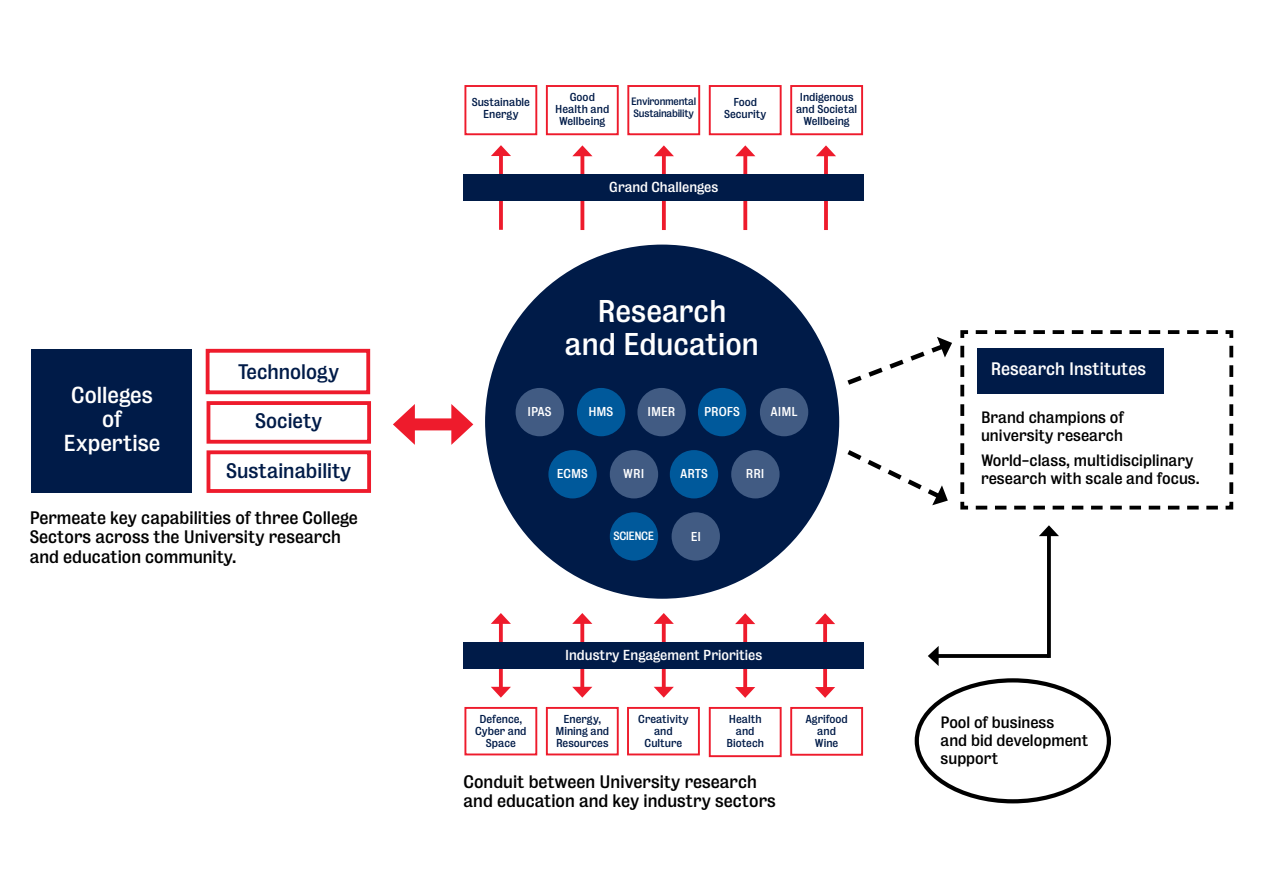
<style>
.page{position:relative;width:1263px;height:893px;background:#fff}
.page>*{position:absolute;margin:0;border:0;box-sizing:border-box;transform-origin:0 0}
.t1{font:28.65px/32.7px "Bureau Grot";color:#fff;text-align:center}
.t2{font:21.15px/24px "Bureau Grot";color:#fff;text-align:center}
.t3{font:19.2px "Bureau Grot";color:#001b48}
.t4{font:16.5px/19.5px "Bureau Grot";color:#000}
.t5{font:16.5px "Bureau Grot";color:#fff}
.t6{font:15px/18px "Bureau Grot";color:#000}
.t7{font:13.2px "Bureau Grot";color:#fff}
.t8{font:11.7px "Bureau Grot";color:#fff}
.t9{font:10.95px "Bureau Grot";letter-spacing:-.05em;color:#fff}
.t10{font:10.5px/12px "Bureau Grot";color:#001b48;text-align:center}
.t11{font:9.75px/12px "Bureau Grot";letter-spacing:-.025em;color:#001b48}
</style>
<div class="page">
<div style="left:709px;top:707px;width:73px;height:50px;background:#fff;border:2px solid #ee1b2c"></div>
<div style="left:627px;top:707px;width:73px;height:48px;background:#fff;border:2px solid #ee1b2c"></div>
<div style="left:546px;top:707px;width:73px;height:48px;background:#fff;border:2px solid #ee1b2c"></div>
<div style="left:464px;top:707px;width:73px;height:48px;background:#fff;border:2px solid #ee1b2c"></div>
<div style="left:464px;top:85px;width:73px;height:50px;background:#fff;border:2px solid #ee1b2c"></div>
<div style="left:546px;top:85px;width:73px;height:50px;background:#fff;border:2px solid #ee1b2c"></div>
<div style="left:627px;top:85px;width:73px;height:50px;background:#fff;border:2px solid #ee1b2c"></div>
<div style="left:709px;top:85px;width:73px;height:50px;background:#fff;border:2px solid #ee1b2c"></div>
<div style="left:790px;top:85px;width:73px;height:50px;background:#fff;border:2px solid #ee1b2c"></div>
<div style="left:790px;top:707px;width:73px;height:49px;background:#fff;border:2px solid #ee1b2c"></div>
<svg style="left:823px;top:624px;width:4px;height:63px"></svg>
<svg style="left:815px;top:613px;width:20px;height:11px"></svg>
<svg style="left:815px;top:687px;width:20px;height:11px"></svg>
<svg style="left:743px;top:624px;width:4px;height:63px"></svg>
<svg style="left:735px;top:613px;width:20px;height:11px"></svg>
<svg style="left:735px;top:687px;width:20px;height:11px"></svg>
<svg style="left:580px;top:624px;width:4px;height:63px"></svg>
<svg style="left:572px;top:613px;width:20px;height:11px"></svg>
<svg style="left:572px;top:687px;width:20px;height:11px"></svg>
<svg style="left:499px;top:624px;width:4px;height:63px"></svg>
<svg style="left:491px;top:613px;width:20px;height:11px"></svg>
<svg style="left:491px;top:687px;width:20px;height:11px"></svg>
<svg style="left:662px;top:624px;width:4px;height:63px"></svg>
<svg style="left:654px;top:613px;width:20px;height:11px"></svg>
<svg style="left:654px;top:687px;width:20px;height:11px"></svg>
<div style="left:463px;top:642px;width:401px;height:27px;background:#001b48"></div>
<hr style="left:499px;top:152px;width:4px;height:78px;background:#ee2737">
<svg style="left:491px;top:145px;width:20px;height:11px"></svg>
<svg style="left:580px;top:156px;width:4px;height:74px"></svg>
<svg style="left:572px;top:145px;width:20px;height:11px"></svg>
<svg style="left:662px;top:156px;width:4px;height:74px"></svg>
<svg style="left:654px;top:145px;width:20px;height:11px"></svg>
<svg style="left:743px;top:156px;width:4px;height:74px"></svg>
<svg style="left:735px;top:145px;width:20px;height:11px"></svg>
<hr style="left:824px;top:153px;width:4px;height:77px;background:#ee1b2c">
<svg style="left:816px;top:145px;width:20px;height:11px"></svg>
<div style="left:464px;top:174px;width:400px;height:27px;background:#001b48"></div>
<div style="left:485px;top:245px;width:354px;height:354px;background:#001b48;border-radius:50%"></div>
<div style="left:516px;top:388px;width:48px;height:48px;background:#415b83;border-radius:50%"></div>
<div style="left:577px;top:388px;width:48px;height:48px;background:#00599b;border-radius:50%"></div>
<div style="left:637px;top:388px;width:49px;height:48px;background:#415b83;border-radius:50%"></div>
<div style="left:698px;top:388px;width:48px;height:48px;background:#00599b;border-radius:50%"></div>
<div style="left:760px;top:388px;width:48px;height:48px;background:#415b83;border-radius:50%"></div>
<div style="left:548px;top:450px;width:49px;height:48px;background:#00599b;border-radius:50%"></div>
<div style="left:610px;top:450px;width:48px;height:48px;background:#415b83;border-radius:50%"></div>
<div style="left:610px;top:512px;width:48px;height:49px;background:#00599b;border-radius:50%"></div>
<div style="left:731px;top:450px;width:48px;height:48px;background:#415b83;border-radius:50%"></div>
<div style="left:670px;top:450px;width:48px;height:48px;background:#00599b;border-radius:50%"></div>
<div style="left:672px;top:512px;width:48px;height:49px;background:#415b83;border-radius:50%"></div>
<div style="left:32px;top:349px;width:160px;height:144px;background:#001b48"></div>
<div style="left:206px;top:349px;width:164px;height:45px;border:4px solid #ee1b2c"></div>
<div style="left:207px;top:401px;width:164px;height:43px;border:4px solid #ee1b2c"></div>
<div style="left:207px;top:450px;width:164px;height:43px;border:4px solid #ee1b2c"></div>
<div style="left:406px;top:418px;width:54px;height:12px;background:#ee1b2c"></div>
<svg style="left:393px;top:404px;width:22px;height:41px"></svg>
<svg style="left:451px;top:404px;width:22px;height:41px"></svg>
<svg style="left:960px;top:330px;width:274px;height:180px"></svg>
<div style="left:977px;top:348px;width:186px;height:46px;background:#001b48"></div>
<svg style="left:847px;top:337px;width:105px;height:48px"></svg>
<svg style="left:847px;top:450px;width:101px;height:55px"></svg>
<div style="left:915px;top:678px;width:196px;height:125px;border:4px solid #000;border-radius:50%"></div>
<svg style="left:1047px;top:536px;width:4px;height:122px"></svg>
<svg style="left:1039px;top:525px;width:20px;height:11px"></svg>
<svg style="left:939px;top:654px;width:110px;height:4px"></svg>
<svg style="left:928px;top:646px;width:11px;height:20px"></svg>
<p class="t2" style="left:64px;top:383px;width:98px">Colleges of<br>Expertise</p>
<p class="t3" style="left:238px;top:360px;width:103px">Technology</p>
<p class="t3" style="left:255px;top:409px;width:69px">Society</p>
<p class="t3" style="left:226px;top:459px;width:127px">Sustainability</p>
<p class="t4" style="left:30px;top:508px;width:330px">Permeate key capabilities of three College<br>Sectors across the University research and education community.</p>
<p class="t10" style="left:472px;top:96px;width:60px">Sustainable<br>Energy</p>
<p class="t10" style="left:555px;top:91px;width:56px">Good<br>Health and<br>Wellbeing</p>
<p class="t11" style="left:631px;top:96px;width:66px">Environmental<br>Sustainability</p>
<p class="t10" style="left:724px;top:96px;width:44px">Food<br>Security</p>
<p class="t10" style="left:796px;top:91px;width:63px">Indigenous and Societal<br>Wellbeing</p>
<p class="t7" style="left:609px;top:179px;width:111px">Grand Challenges</p>
<p class="t1" style="left:565px;top:295px;width:195px">Research<br>and Education</p>
<p class="t8" style="left:527px;top:405px;width:26px">IPAS</p>
<p class="t8" style="left:588px;top:405px;width:27px">HMS</p>
<p class="t8" style="left:647px;top:405px;width:29px">IMER</p>
<p class="t8" style="left:704px;top:405px;width:37px">PROFS</p>
<p class="t8" style="left:770px;top:405px;width:29px">AIML</p>
<p class="t8" style="left:557px;top:467px;width:33px">ECMS</p>
<p class="t8" style="left:623px;top:467px;width:22px">WRI</p>
<p class="t8" style="left:680px;top:467px;width:29px">ARTS</p>
<p class="t8" style="left:746px;top:467px;width:20px">RRI</p>
<p class="t9" style="left:614px;top:529px;width:42px">SCIENCE</p>
<p class="t8" style="left:691px;top:530px;width:12px">EI</p>
<p class="t10" style="left:479px;top:713px;width:44px">Defence,</p>
<p class="t10" style="left:475px;top:725px;width:53px">Cyber and<br>Space</p>
<p class="t7" style="left:565px;top:647px;width:199px">Industry Engagement Priorities</p>
<p class="t10" style="left:555px;top:713px;width:55px">Energy,<br>Mining and<br>Resources</p>
<p class="t10" style="left:638px;top:713px;width:52px">Creativity and<br>Culture</p>
<p class="t10" style="left:726px;top:713px;width:39px">Health and<br>Biotech</p>
<p class="t4" style="left:463px;top:772px;width:314px">Conduit between University research and education and key industry sectors</p>
<p class="t10" style="left:805px;top:713px;width:44px">Agrifood</p>
<p class="t10" style="left:815px;top:725px;width:25px;text-align:left">and<br>Wine</p>
<p class="t5" style="left:991px;top:359px;width:157px">Research Institutes</p>
<p class="t6" style="left:981px;top:408px;width:144px">Brand champions of university research</p>
<p class="t6" style="left:981px;top:452px;width:214px">World-class, multidisciplinary</p>
<p class="t6" style="left:981px;top:470px;width:220px">research with scale and focus.</p>
<p class="t6" style="left:940px;top:713px;width:149px">Pool of business<br>and bid development support</p>
</div>
